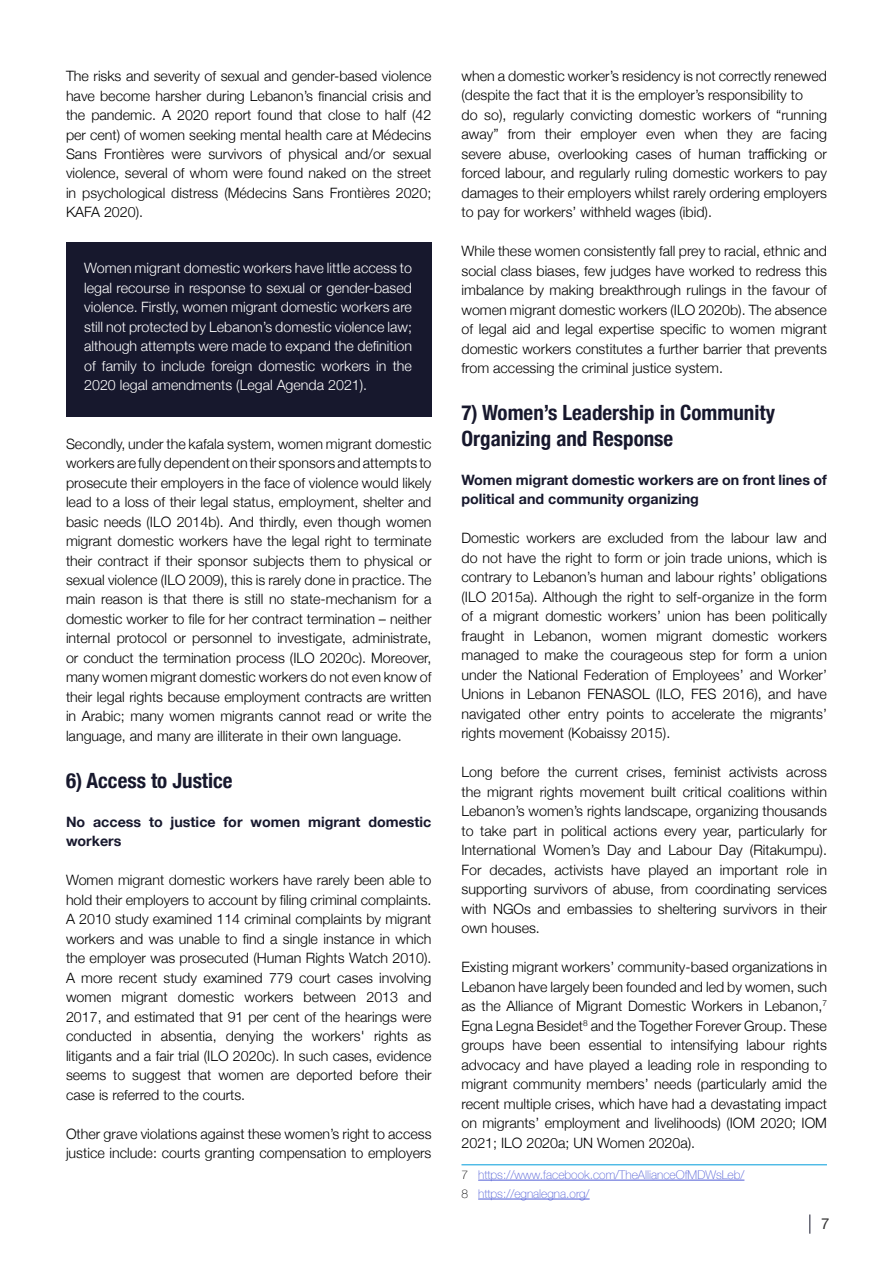
<style>
.page{position:relative;width:893px;height:1263px;background:#fff}
.page>*{position:absolute;margin:0;border:0;box-sizing:border-box;transform-origin:0 0}
.t1{font:700 condensed 21px/25.5px "Helvetica Neue";color:#17182d}
.t2{font:15px "Helvetica Neue";color:#333}
.t3{font:300 14.25px/19.5px "Helvetica Neue";color:#000;text-align:justify}
.t4{font:300 14.25px/19.5px "Helvetica Neue";color:#fff;text-align:justify}
.t5{font:700 14.25px/19.5px "Helvetica Neue";color:#17182d}
.t6{font:100 12px/18.9px "Helvetica Neue";color:#4f5cd6}
.s1{color:#000}
</style>
<div class="page">
<svg style="left:809px;top:1214px;width:1px;height:20px"></svg>
<hr style="left:461px;top:1164px;width:366px;height:1px;background:#009ddc">
<hr style="left:478px;top:1180px;width:266px;height:1px;background:#4f5cd6">
<hr style="left:478px;top:1199px;width:112px;height:1px;background:#4f5cd6">
<div style="left:66px;top:242px;width:365px;height:175px;background:#17182d"></div>
<p class="t3" style="left:66px;top:65px;width:367px">The risks and severity of sexual and gender-based violence have become harsher during Lebanon’s financial crisis and the pandemic. A 2020 report found that close to half (42 per cent) of women seeking mental health care at Médecins Sans Frontières were survivors of physical and/or sexual violence, several of whom were found naked on the street in psychological distress (Médecins Sans Frontières 2020; KAFA 2020).</p>
<p class="t4" style="left:84px;top:257px;width:329px">Women migrant domestic workers have little access to legal recourse in response to sexual or gender-based violence. Firstly, women migrant domestic workers are still not protected by Lebanon’s domestic violence law; although attempts were made to expand the definition of family to include foreign domestic workers in the 2020 legal amendments (Legal Agenda 2021).</p>
<p class="t3" style="left:66px;top:433px;width:367px">Secondly, under the kafala system, women migrant domestic workers are fully dependent on their sponsors and attempts to prosecute their employers in the face of violence would likely lead to a loss of their legal status, employment, shelter and basic needs (ILO 2014b). And thirdly, even though women migrant domestic workers have the legal right to terminate their contract if their sponsor subjects them to physical or sexual violence (ILO 2009), this is rarely done in practice. The main reason is that there is still no state-mechanism for a domestic worker to file for her contract termination – neither internal protocol or personnel to investigate, administrate, or conduct the termination process (ILO 2020c). Moreover, many women migrant domestic workers do not even know of their legal rights because employment contracts are written in Arabic; many women migrants cannot read or write the language, and many are illiterate in their own language.</p>
<h1 class="t1" style="left:66px;top:766px;width:168px">6) Access to Justice</h1>
<p class="t5" style="left:66px;top:812px;width:367px">No access to justice for women migrant domestic workers</p>
<p class="t3" style="left:66px;top:869px;width:367px">Women migrant domestic workers have rarely been able to hold their employers to account by filing criminal complaints.<br>A 2010 study examined 114 criminal complaints by migrant workers and was unable to find a single instance in which the employer was prosecuted (Human Rights Watch 2010).<br>A more recent study examined 779 court cases involving women migrant domestic workers between 2013 and 2017, and estimated that 91 per cent of the hearings were conducted in absentia, denying the workers' rights as litigants and a fair trial (ILO 2020c). In such cases, evidence seems to suggest that women are deported before their case is referred to the courts.</p>
<p class="t3" style="left:66px;top:1123px;width:367px">Other grave violations against these women’s right to access justice include: courts granting compensation to employers</p>
<p class="t3" style="left:461px;top:65px;width:367px;text-align:left">when a domestic worker’s residency is not correctly renewed (despite the fact that it is the employer’s responsibility to<br>do so), regularly convicting domestic workers of “running away” from their employer even when they are facing severe abuse, overlooking cases of human trafficking or forced labour, and regularly ruling domestic workers to pay damages to their employers whilst rarely ordering employers to pay for workers’ withheld wages (ibid).</p>
<p class="t3" style="left:461px;top:241px;width:367px">While these women consistently fall prey to racial, ethnic and social class biases, few judges have worked to redress this imbalance by making breakthrough rulings in the favour of women migrant domestic workers (ILO 2020b). The absence of legal aid and legal expertise specific to women migrant domestic workers constitutes a further barrier that prevents from accessing the criminal justice system.</p>
<h1 class="t1" style="left:461px;top:398px;width:315px">7) Women’s Leadership in Community<br>Organizing and Response</h1>
<p class="t5" style="left:461px;top:470px;width:367px">Women migrant domestic workers are on front lines of political and community organizing</p>
<p class="t3" style="left:461px;top:527px;width:367px">Domestic workers are excluded from the labour law and do not have the right to form or join trade unions, which is contrary to Lebanon’s human and labour rights’ obligations (ILO 2015a). Although the right to self-organize in the form of a migrant domestic workers’ union has been politically fraught in Lebanon, women migrant domestic workers managed to make the courageous step for form a union under the National Federation of Employees’ and Worker’ Unions in Lebanon FENASOL (ILO, FES 2016), and have navigated other entry points to accelerate the migrants’ rights movement (Kobaissy 2015).</p>
<p class="t3" style="left:461px;top:761px;width:367px">Long before the current crises, feminist activists across the migrant rights movement built critical coalitions within Lebanon’s women’s rights landscape, organizing thousands to take part in political actions every year, particularly for International Women’s Day and Labour Day (Ritakumpu).<br>For decades, activists have played an important role in supporting survivors of abuse, from coordinating services with NGOs and embassies to sheltering survivors in their own houses.</p>
<p class="t3" style="left:461px;top:956px;width:367px">Existing migrant workers’ community-based organizations in Lebanon have largely been founded and led by women, such as the Alliance of Migrant Domestic Workers in Lebanon,<sup>7<br></sup>Egna Legna Besidet<sup>8</sup> and the Together Forever Group. These groups have been essential to intensifying labour rights advocacy and have played a leading role in responding to migrant community members’ needs (particularly amid the recent multiple crises, which have had a devastating impact on migrants’ employment and livelihoods) (IOM 2020; IOM 2021; ILO 2020a; UN Women 2020a).</p>
<p class="t6" style="left:461px;top:1165px;width:284px"><span class="s1">7</span> https://www.facebook.com/TheAllianceOfMDWsLeb/<br><span class="s1">8</span> https://egnalegna.org/</p>
<p class="t2" style="left:821px;top:1213px;width:10px">7</p>
</div>
